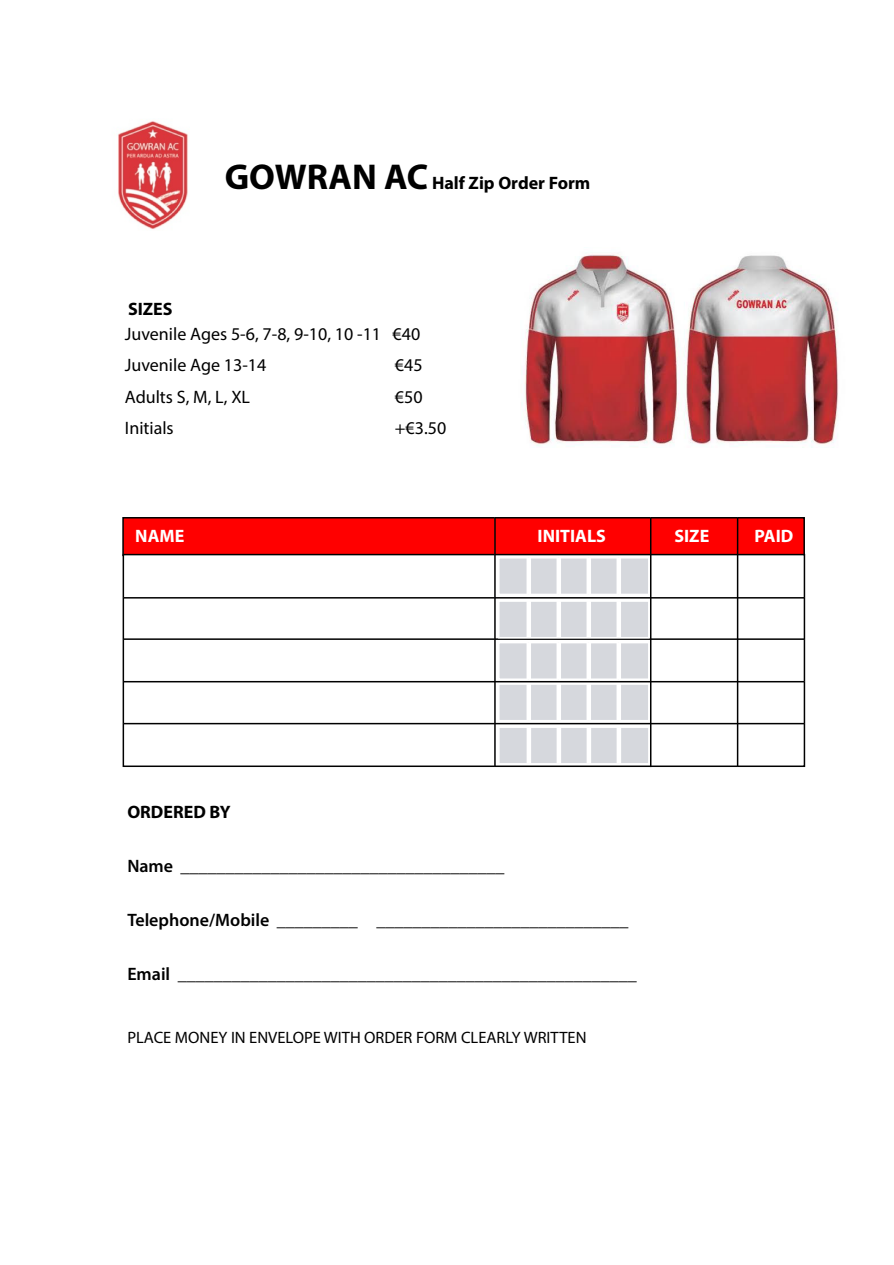
<style>
.page{position:relative;width:894px;height:1265px;background:#fff}
.page>*{position:absolute;margin:0;border:0;box-sizing:border-box;transform-origin:0 0}
.t1{font:18px/31.5px "Myriad Pro";color:#000}
.t2{font:600 18px "Myriad Pro";color:#000}
.t3{font:700 18px "Myriad Pro";color:#000}
.t4{font:700 18px "Myriad Pro";color:#fff}
.t5{font:16.5px "Myriad Pro";color:#000}
.s1{font-size:36px}
.s2{font-weight:600}
</style>
<div class="page">
<div style="left:122px;top:517px;width:683px;height:39px;background:#f00;border:2px solid #000"></div>
<div style="left:123px;top:554px;width:682px;height:213px;background:#fff;border:2px solid #000"></div>
<hr style="left:123px;top:723px;width:681px;height:1px;background:#000">
<hr style="left:123px;top:638px;width:681px;height:2px;background:#000">
<hr style="left:123px;top:597px;width:681px;height:1px;background:#000">
<hr style="left:650px;top:518px;width:1px;height:249px;background:#000">
<hr style="left:494px;top:518px;width:2px;height:249px;background:#000">
<div style="left:498px;top:557px;width:152px;height:38px;background:#d6d8dd;border:2px solid #fff"></div>
<hr style="left:617px;top:558px;width:4px;height:36px;background:#fff">
<hr style="left:587px;top:558px;width:4px;height:36px;background:#fff">
<hr style="left:557px;top:558px;width:4px;height:36px;background:#fff">
<hr style="left:527px;top:558px;width:4px;height:36px;background:#fff">
<div style="left:498px;top:683px;width:152px;height:38px;background:#d6d8dd;border:2px solid #fff"></div>
<hr style="left:617px;top:684px;width:4px;height:36px;background:#fff">
<hr style="left:587px;top:684px;width:4px;height:36px;background:#fff">
<hr style="left:557px;top:684px;width:4px;height:36px;background:#fff">
<hr style="left:527px;top:684px;width:4px;height:36px;background:#fff">
<div style="left:498px;top:642px;width:152px;height:38px;background:#d6d8dd;border:2px solid #fff"></div>
<hr style="left:617px;top:642px;width:4px;height:37px;background:#fff">
<hr style="left:587px;top:642px;width:4px;height:37px;background:#fff">
<hr style="left:557px;top:642px;width:4px;height:37px;background:#fff">
<hr style="left:527px;top:642px;width:4px;height:37px;background:#fff">
<div style="left:498px;top:600px;width:152px;height:38px;background:#d6d8dd;border:2px solid #fff"></div>
<hr style="left:617px;top:601px;width:4px;height:36px;background:#fff">
<hr style="left:587px;top:601px;width:4px;height:36px;background:#fff">
<hr style="left:557px;top:601px;width:4px;height:36px;background:#fff">
<hr style="left:527px;top:601px;width:4px;height:36px;background:#fff">
<hr style="left:123px;top:681px;width:681px;height:1px;background:#000">
<img style="left:521px;top:254px;width:317px;height:194px">
<img style="left:118px;top:121px;width:70px;height:108px">
<div style="left:498px;top:726px;width:152px;height:38px;background:#d6d8dd;border:2px solid #fff"></div>
<hr style="left:617px;top:727px;width:4px;height:37px;background:#fff">
<hr style="left:587px;top:727px;width:4px;height:37px;background:#fff">
<hr style="left:557px;top:727px;width:4px;height:37px;background:#fff">
<hr style="left:527px;top:727px;width:4px;height:37px;background:#fff">
<hr style="left:737px;top:517px;width:1px;height:249px;background:#000">
<p class="t3" style="left:128px;top:297px;width:46px">SIZES</p>
<p class="t3" style="left:225px;top:171px;width:367px"><span class="s1">GOWRAN AC</span> Half Zip Order Form</p>
<p class="t1" style="left:125px;top:317px;width:297px">Juvenile Ages 5-6, 7-8, 9-10, 10 -11 €40<br>Juvenile Age 13-14</p>
<p class="t1" style="left:395px;top:349px;width:29px">€45</p>
<p class="t1" style="left:125px;top:380px;width:127px">Adults S, M, L, XL</p>
<p class="t1" style="left:395px;top:380px;width:29px">€50</p>
<p class="t1" style="left:125px;top:412px;width:50px">Initials</p>
<p class="t1" style="left:395px;top:412px;width:53px">+€3.50</p>
<p class="t4" style="left:135px;top:524px;width:51px">NAME</p>
<p class="t4" style="left:538px;top:524px;width:70px">INITIALS</p>
<p class="t4" style="left:674px;top:524px;width:36px">SIZE</p>
<p class="t4" style="left:755px;top:524px;width:40px">PAID</p>
<p class="t3" style="left:127px;top:800px;width:105px">ORDERED BY</p>
<p class="t2" style="left:127px;top:854px;width:379px">Name ____________________________________</p>
<p class="t2" style="left:127px;top:908px;width:503px">Telephone/Mobile _________ ____________________________</p>
<p class="t1" style="left:127px;top:958px;width:511px"><span class="s2">Email</span> ___________________________________________________</p>
<p class="t5" style="left:127px;top:1027px;width:461px">PLACE MONEY IN ENVELOPE WITH ORDER FORM CLEARLY WRITTEN</p>
</div>
